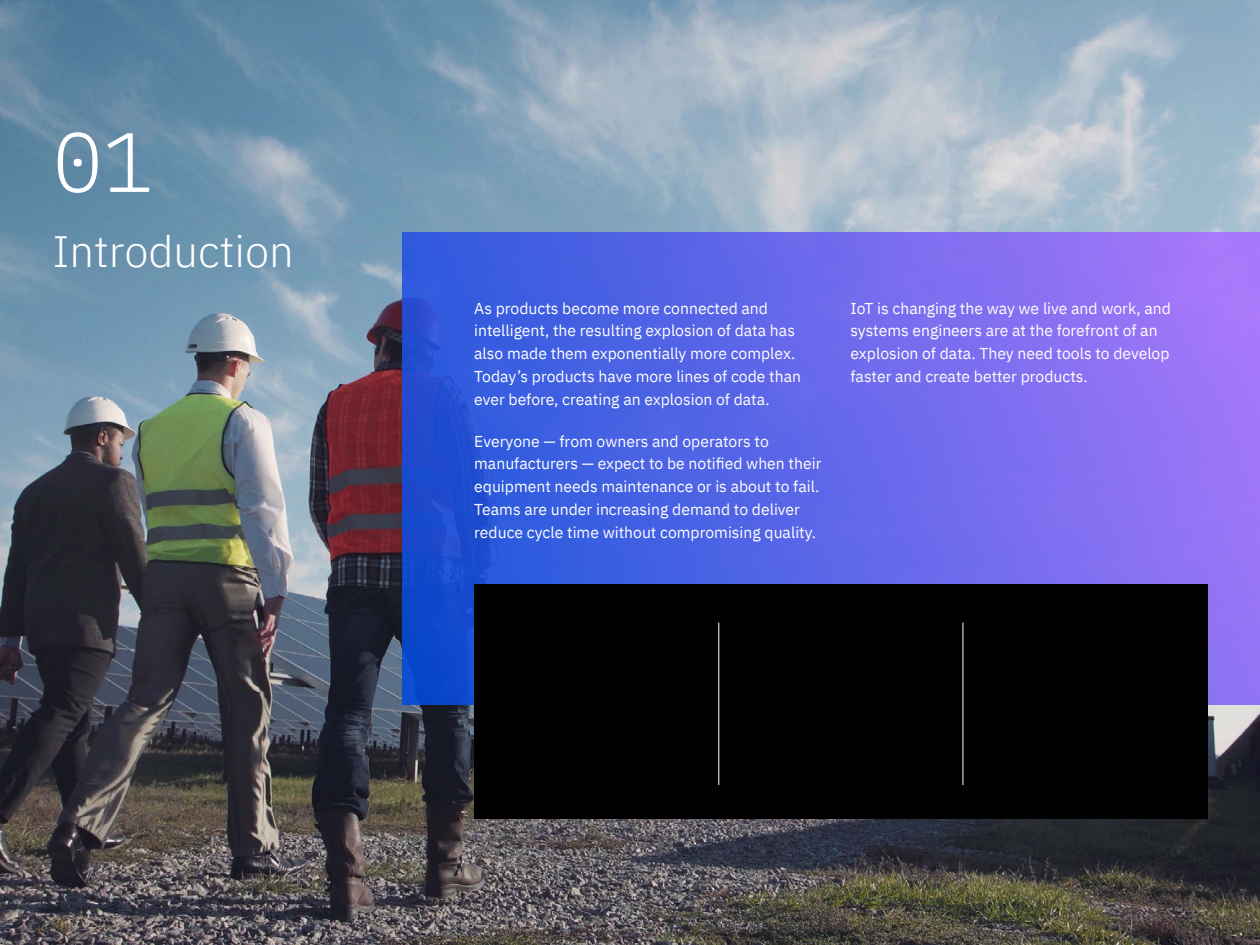
<style>
.page{position:relative;width:1260px;height:945px;background:#fff}
.page>*{position:absolute;margin:0;border:0;box-sizing:border-box;transform-origin:0 0}
.t1{font:300 84px "IBM Plex Mono";color:#fff}
.t2{font:300 43.75px "IBM Plex Sans";color:#fff}
.t3{font:15.75px/22.8px "IBM Plex Sans";color:#fff}
</style>
<div class="page">
<img style="left:0;top:0;width:1260px;height:945px">
<svg style="left:402px;top:233px;width:858px;height:472px;background:#6266e8"></svg>
<div style="left:474px;top:584px;width:734px;height:235px;background:#000"></div>
<hr style="left:963px;top:623px;width:1px;height:162px;background:#fff">
<hr style="left:718px;top:623px;width:1px;height:162px;background:#fff">
<h1 class="t1" style="left:52px;top:99px;width:102px">01</h1>
<h2 class="t2" style="left:52px;top:218px;width:243px">Introduction</h2>
<p class="t3" style="left:474px;top:295px;width:328px">As products become more connected and intelligent, the resulting explosion of data has also made them exponentially more complex.<br>Today’s products have more lines of code than ever before, creating an explosion of data.</p>
<p class="t3" style="left:474px;top:428px;width:349px">Everyone — from owners and operators to manufacturers — expect to be notified when their equipment needs maintenance or is about to fail.<br>Teams are under increasing demand to deliver reduce cycle time without compromising quality.</p>
<p class="t3" style="left:851px;top:295px;width:322px">IoT is changing the way we live and work, and systems engineers are at the forefront of an explosion of data. They need tools to develop faster and create better products.</p>
</div>
